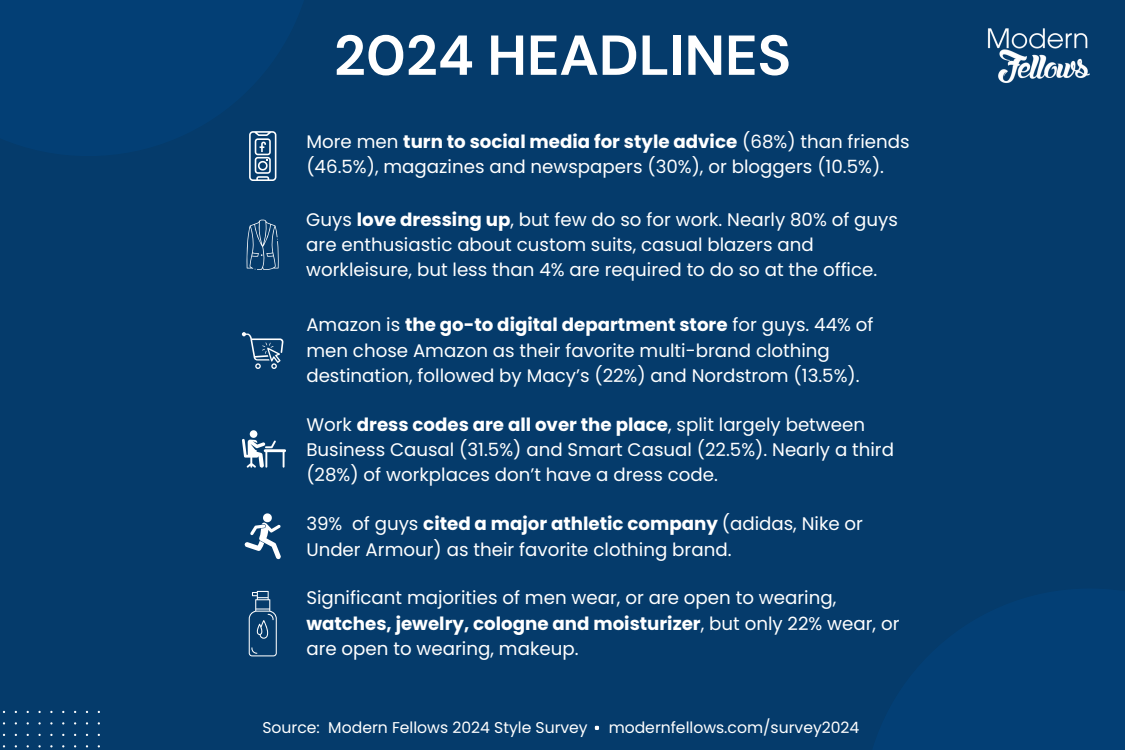
<style>
.page{position:relative;width:1125px;height:750px;background:#053b6b}
.page>*{position:absolute;margin:0;border:0;box-sizing:border-box;transform-origin:0 0}
.t1{font:700 56.12px "DM Sans";color:#fff}
.t2{font:18.25px/25.2px "Poppins";color:#fff}
.t3{font:15.62px "Poppins";color:#fff}
.s1{font-weight:700}
</style>
<div class="page">
<div style="left:0;top:0;width:315px;height:156px;background:#033f75"></div>
<div style="left:863px;top:589px;width:262px;height:161px;background:#033f75"></div>
<img style="left:987px;top:28px;width:103px;height:55px">
<svg style="left:249px;top:131px;width:27px;height:50px"></svg>
<svg style="left:2px;top:711px;width:98px;height:37px"></svg>
<svg style="left:594px;top:725px;width:5px;height:5px"></svg>
<svg style="left:244px;top:513px;width:37px;height:46px"></svg>
<svg style="left:242px;top:332px;width:42px;height:37px"></svg>
<svg style="left:247px;top:219px;width:31px;height:51px"></svg>
<div style="left:250px;top:430px;width:7px;height:8px;background:#fff;border-radius:50%"></div>
<svg style="left:242px;top:439px;width:44px;height:29px"></svg>
<svg style="left:249px;top:591px;width:28px;height:65px"></svg>
<p class="t1" style="left:334px;top:19px;width:459px">2024 HEADLINES</p>
<h2 class="t2" style="left:306px;top:129px;width:605px">More men <span class="s1">turn to social media for style advice</span> (68%) than friends (46.5%), magazines and newspapers (30%), or bloggers (10.5%).</h2>
<p class="t2" style="left:306px;top:207px;width:593px">Guys <span class="s1">love dressing up</span>, but few do so for work. Nearly 80% of guys are enthusiastic about custom suits, casual blazers and workleisure, but less than 4% are required to do so at the office.</p>
<h2 class="t2" style="left:306px;top:312px;width:569px">Amazon is <span class="s1">the go-to digital department store</span> for guys. 44% of men chose Amazon as their favorite multi-brand clothing destination, followed by Macy’s (22%) and Nordstrom (13.5%).</h2>
<h2 class="t2" style="left:306px;top:412px;width:589px">Work <span class="s1">dress codes are all over the place</span>, split largely between<br>Business Causal (31.5%) and Smart Casual (22.5%). Nearly a third (28%) of workplaces don’t have a dress code.</h2>
<p class="t2" style="left:306px;top:511px;width:558px">39% of guys <span class="s1">cited a major athletic company</span> (adidas, Nike or<br>Under Armour) as their favorite clothing brand.</p>
<p class="t2" style="left:306px;top:585px;width:595px">Significant majorities of men wear, or are open to wearing, <span class="s1">watches, jewelry, cologne and moisturizer</span>, but only 22% wear, or are open to wearing, makeup.</p>
<p class="t3" style="left:262px;top:716px;width:327px">Source: Modern Fellows 2024 Style Survey</p>
<p class="t3" style="left:609px;top:716px;width:252px">modernfellows.com/survey2024</p>
</div>
